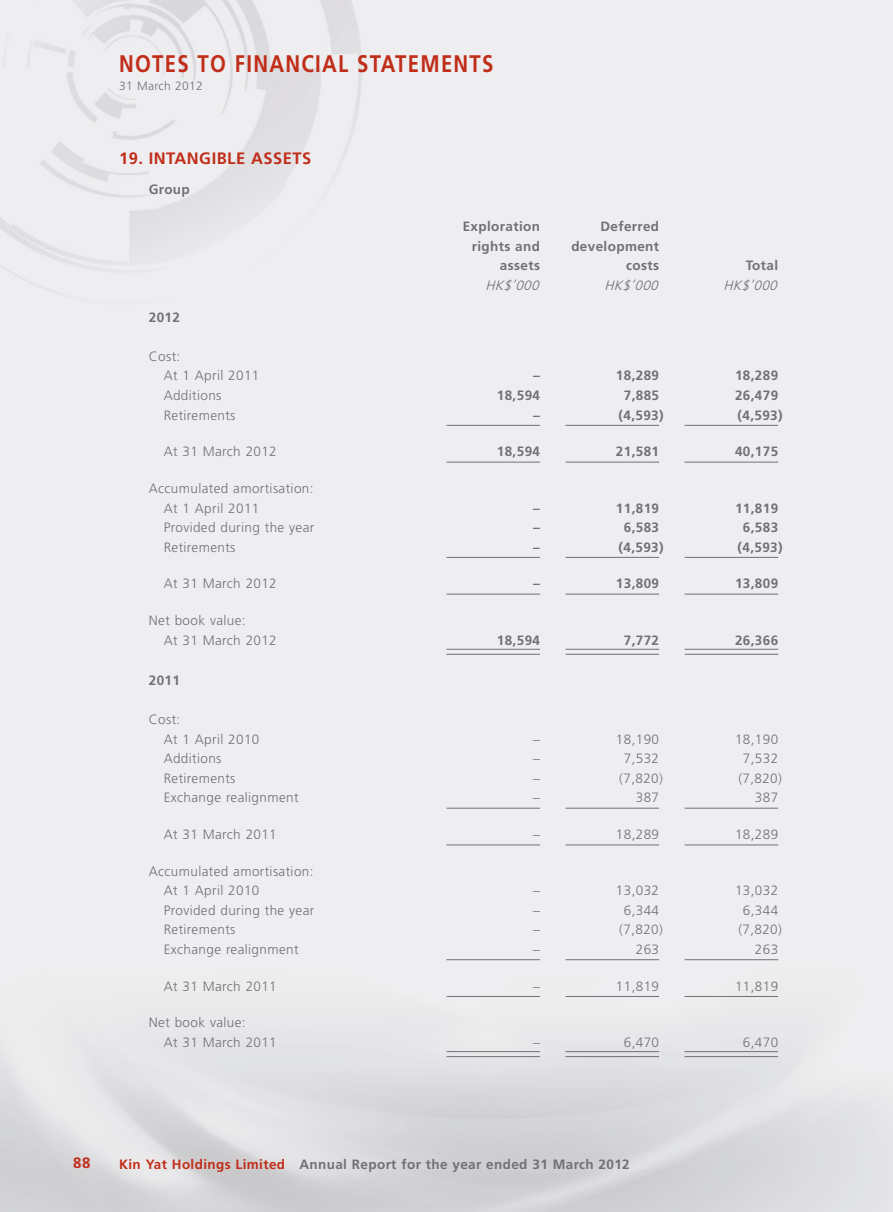
<style>
.page{position:relative;width:893px;height:1212px;background:#fff}
.page>*{position:absolute;margin:0;border:0;box-sizing:border-box;transform-origin:0 0}
.t1{font:700 24px "Frutiger LT Std";letter-spacing:.065em;color:#c02d19;scale:.85 1}
.Heading_1{font:700 16.5px "Frutiger LT Std";letter-spacing:.03em;color:#c02d19}
.t2{font:700 15px "Frutiger LT Std";color:#c02d19}
.Body_Text{font:300 13.5px "Frutiger LT Std";letter-spacing:.03em;color:#717074}
.Body_Text-2{font:700 13.5px "Frutiger LT Std";letter-spacing:.03em;color:#717074}
.Body_Text-3{font:italic 300 13.5px "Frutiger LT Std";color:#717074}
.Notes{font:300 12px "Frutiger LT Std";letter-spacing:.03em;color:#717074}
.s1{color:#c02d19}
</style>
<div class="page">
<img style="left:0;top:0;width:893px;height:305px">
<hr style="left:446px;top:425px;width:94px;height:1px;background:#717074">
<hr style="left:566px;top:425px;width:93px;height:1px;background:#717074">
<hr style="left:685px;top:425px;width:93px;height:1px;background:#717074">
<hr style="left:446px;top:462px;width:94px;height:1px;background:#717074">
<hr style="left:566px;top:462px;width:93px;height:1px;background:#717074">
<hr style="left:685px;top:462px;width:93px;height:1px;background:#717074">
<hr style="left:446px;top:557px;width:94px;height:1px;background:#717074">
<hr style="left:566px;top:557px;width:93px;height:1px;background:#717074">
<hr style="left:685px;top:557px;width:93px;height:1px;background:#717074">
<hr style="left:446px;top:594px;width:94px;height:1px;background:#717074">
<hr style="left:566px;top:594px;width:93px;height:1px;background:#717074">
<hr style="left:685px;top:594px;width:93px;height:1px;background:#717074">
<hr style="left:446px;top:649px;width:94px;height:1px;background:#717074">
<hr style="left:446px;top:654px;width:94px;height:1px;background:#717074">
<hr style="left:566px;top:649px;width:93px;height:1px;background:#717074">
<hr style="left:566px;top:654px;width:93px;height:1px;background:#717074">
<hr style="left:685px;top:649px;width:93px;height:1px;background:#717074">
<hr style="left:685px;top:654px;width:93px;height:1px;background:#717074">
<hr style="left:446px;top:808px;width:94px;height:1px;background:#717074">
<hr style="left:566px;top:808px;width:93px;height:1px;background:#717074">
<hr style="left:685px;top:808px;width:93px;height:1px;background:#717074">
<hr style="left:446px;top:844px;width:94px;height:1px;background:#717074">
<hr style="left:566px;top:844px;width:93px;height:1px;background:#717074">
<hr style="left:685px;top:844px;width:93px;height:1px;background:#717074">
<hr style="left:446px;top:959px;width:94px;height:1px;background:#717074">
<hr style="left:566px;top:959px;width:93px;height:1px;background:#717074">
<hr style="left:685px;top:959px;width:93px;height:1px;background:#717074">
<hr style="left:446px;top:996px;width:94px;height:1px;background:#717074">
<hr style="left:566px;top:996px;width:93px;height:1px;background:#717074">
<hr style="left:685px;top:996px;width:93px;height:1px;background:#717074">
<hr style="left:446px;top:1051px;width:94px;height:1px;background:#717074">
<hr style="left:446px;top:1056px;width:94px;height:1px;background:#717074">
<hr style="left:566px;top:1051px;width:93px;height:1px;background:#717074">
<hr style="left:566px;top:1056px;width:93px;height:1px;background:#717074">
<hr style="left:685px;top:1051px;width:93px;height:1px;background:#717074">
<hr style="left:685px;top:1056px;width:93px;height:1px;background:#717074">
<p class="t1" style="left:119px;top:49px;width:442px">NOTES TO FINANCIAL STATEMENTS</p>
<p class="Notes" style="left:119px;top:79px;width:85px">31 March 2012</p>
<p class="Heading_1" style="left:119px;top:148px;width:194px">19. INTANGIBLE ASSETS</p>
<p class="Body_Text-2" style="left:149px;top:181px;width:43px">Group</p>
<p class="Body_Text-2" style="left:463px;top:219px;width:79px">Exploration</p>
<p class="Body_Text-2" style="left:472px;top:238px;width:70px">rights and</p>
<p class="Body_Text-2" style="left:500px;top:258px;width:42px">assets</p>
<p class="Body_Text-2" style="left:600px;top:219px;width:60px">Deferred</p>
<p class="Body_Text-2" style="left:571px;top:238px;width:89px">development</p>
<p class="Body_Text-2" style="left:626px;top:258px;width:34px">costs</p>
<p class="Body_Text-2" style="left:746px;top:258px;width:34px">Total</p>
<p class="Body_Text-3" style="left:485px;top:277px;width:59px">HK$’000</p>
<p class="Body_Text-3" style="left:604px;top:277px;width:59px">HK$’000</p>
<p class="Body_Text-3" style="left:723px;top:277px;width:59px">HK$’000</p>
<p class="Body_Text-2" style="left:149px;top:309px;width:33px">2012</p>
<p class="Body_Text" style="left:149px;top:349px;width:33px">Cost:</p>
<p class="Body_Text" style="left:164px;top:368px;width:97px">At 1 April 2011</p>
<p class="Body_Text-2" style="left:533px;top:368px;width:8px">–</p>
<p class="Body_Text-2" style="left:616px;top:368px;width:45px">18,289</p>
<p class="Body_Text-2" style="left:735px;top:368px;width:45px">18,289</p>
<p class="Body_Text" style="left:164px;top:388px;width:59px">Additions</p>
<p class="Body_Text-2" style="left:497px;top:387px;width:45px">18,594</p>
<p class="Body_Text-2" style="left:624px;top:387px;width:37px">7,885</p>
<p class="Body_Text-2" style="left:735px;top:387px;width:45px">26,479</p>
<p class="Body_Text" style="left:164px;top:407px;width:73px">Retirements</p>
<p class="Body_Text-2" style="left:533px;top:407px;width:8px">–</p>
<p class="Body_Text-2" style="left:619px;top:407px;width:47px">(4,593)</p>
<p class="Body_Text-2" style="left:738px;top:407px;width:47px">(4,593)</p>
<p class="Body_Text" style="left:164px;top:444px;width:115px">At 31 March 2012</p>
<p class="Body_Text-2" style="left:497px;top:444px;width:45px">18,594</p>
<p class="Body_Text-2" style="left:616px;top:444px;width:45px">21,581</p>
<p class="Body_Text-2" style="left:735px;top:444px;width:45px">40,175</p>
<p class="Body_Text" style="left:149px;top:481px;width:166px">Accumulated amortisation:</p>
<p class="Body_Text" style="left:164px;top:500px;width:97px">At 1 April 2011</p>
<p class="Body_Text-2" style="left:533px;top:500px;width:8px">–</p>
<p class="Body_Text-2" style="left:616px;top:500px;width:45px">11,819</p>
<p class="Body_Text-2" style="left:735px;top:500px;width:45px">11,819</p>
<p class="Body_Text" style="left:164px;top:520px;width:152px">Provided during the year</p>
<p class="Body_Text-2" style="left:533px;top:519px;width:8px">–</p>
<p class="Body_Text-2" style="left:624px;top:519px;width:37px">6,583</p>
<p class="Body_Text-2" style="left:743px;top:519px;width:37px">6,583</p>
<p class="Body_Text" style="left:164px;top:539px;width:73px">Retirements</p>
<p class="Body_Text-2" style="left:533px;top:539px;width:8px">–</p>
<p class="Body_Text-2" style="left:619px;top:539px;width:47px">(4,593)</p>
<p class="Body_Text-2" style="left:738px;top:539px;width:47px">(4,593)</p>
<p class="Body_Text" style="left:164px;top:576px;width:115px">At 31 March 2012</p>
<p class="Body_Text-2" style="left:533px;top:576px;width:8px">–</p>
<p class="Body_Text-2" style="left:616px;top:576px;width:45px">13,809</p>
<p class="Body_Text-2" style="left:735px;top:576px;width:45px">13,809</p>
<p class="Body_Text" style="left:149px;top:613px;width:98px">Net book value:</p>
<p class="Body_Text" style="left:164px;top:632px;width:115px">At 31 March 2012</p>
<p class="Body_Text-2" style="left:497px;top:632px;width:45px">18,594</p>
<p class="Body_Text-2" style="left:624px;top:632px;width:37px">7,772</p>
<p class="Body_Text-2" style="left:735px;top:632px;width:45px">26,366</p>
<p class="Body_Text-2" style="left:149px;top:673px;width:33px">2011</p>
<p class="Body_Text" style="left:149px;top:712px;width:33px">Cost:</p>
<p class="Body_Text" style="left:164px;top:731px;width:97px">At 1 April 2010</p>
<p class="Body_Text" style="left:533px;top:731px;width:8px">–</p>
<p class="Body_Text" style="left:616px;top:731px;width:45px">18,190</p>
<p class="Body_Text" style="left:735px;top:731px;width:45px">18,190</p>
<p class="Body_Text" style="left:164px;top:751px;width:59px">Additions</p>
<p class="Body_Text" style="left:533px;top:751px;width:8px">–</p>
<p class="Body_Text" style="left:624px;top:751px;width:37px">7,532</p>
<p class="Body_Text" style="left:743px;top:751px;width:37px">7,532</p>
<p class="Body_Text" style="left:164px;top:770px;width:73px">Retirements</p>
<p class="Body_Text" style="left:533px;top:770px;width:8px">–</p>
<p class="Body_Text" style="left:619px;top:770px;width:45px">(7,820)</p>
<p class="Body_Text" style="left:738px;top:770px;width:45px">(7,820)</p>
<p class="Body_Text" style="left:164px;top:790px;width:136px">Exchange realignment</p>
<p class="Body_Text" style="left:533px;top:790px;width:8px">–</p>
<p class="Body_Text" style="left:636px;top:790px;width:25px">387</p>
<p class="Body_Text" style="left:755px;top:790px;width:25px">387</p>
<p class="Body_Text" style="left:164px;top:827px;width:115px">At 31 March 2011</p>
<p class="Body_Text" style="left:533px;top:827px;width:8px">–</p>
<p class="Body_Text" style="left:616px;top:827px;width:45px">18,289</p>
<p class="Body_Text" style="left:735px;top:827px;width:45px">18,289</p>
<p class="Body_Text" style="left:149px;top:863px;width:166px">Accumulated amortisation:</p>
<p class="Body_Text" style="left:164px;top:883px;width:97px">At 1 April 2010</p>
<p class="Body_Text" style="left:533px;top:883px;width:8px">–</p>
<p class="Body_Text" style="left:616px;top:883px;width:45px">13,032</p>
<p class="Body_Text" style="left:735px;top:883px;width:45px">13,032</p>
<p class="Body_Text" style="left:164px;top:902px;width:152px">Provided during the year</p>
<p class="Body_Text" style="left:533px;top:902px;width:8px">–</p>
<p class="Body_Text" style="left:624px;top:902px;width:37px">6,344</p>
<p class="Body_Text" style="left:743px;top:902px;width:37px">6,344</p>
<p class="Body_Text" style="left:164px;top:922px;width:73px">Retirements</p>
<p class="Body_Text" style="left:533px;top:922px;width:8px">–</p>
<p class="Body_Text" style="left:619px;top:922px;width:45px">(7,820)</p>
<p class="Body_Text" style="left:738px;top:922px;width:45px">(7,820)</p>
<p class="Body_Text" style="left:164px;top:941px;width:136px">Exchange realignment</p>
<p class="Body_Text" style="left:533px;top:941px;width:8px">–</p>
<p class="Body_Text" style="left:636px;top:941px;width:25px">263</p>
<p class="Body_Text" style="left:755px;top:941px;width:25px">263</p>
<p class="Body_Text" style="left:164px;top:978px;width:115px">At 31 March 2011</p>
<p class="Body_Text" style="left:533px;top:978px;width:8px">–</p>
<p class="Body_Text" style="left:616px;top:978px;width:45px">11,819</p>
<p class="Body_Text" style="left:735px;top:978px;width:45px">11,819</p>
<p class="Body_Text" style="left:149px;top:1015px;width:98px">Net book value:</p>
<p class="Body_Text" style="left:164px;top:1034px;width:115px">At 31 March 2011</p>
<p class="Body_Text" style="left:533px;top:1034px;width:8px">–</p>
<p class="Body_Text" style="left:624px;top:1034px;width:37px">6,470</p>
<p class="Body_Text" style="left:743px;top:1034px;width:37px">6,470</p>
<p class="t2" style="left:73px;top:1154px;width:19px">88</p>
<p class="Body_Text-2" style="left:119px;top:1156px;width:512px"><span class="s1">Kin Yat Holdings Limited</span> Annual Report for the year ended 31 March 2012</p>
</div>
